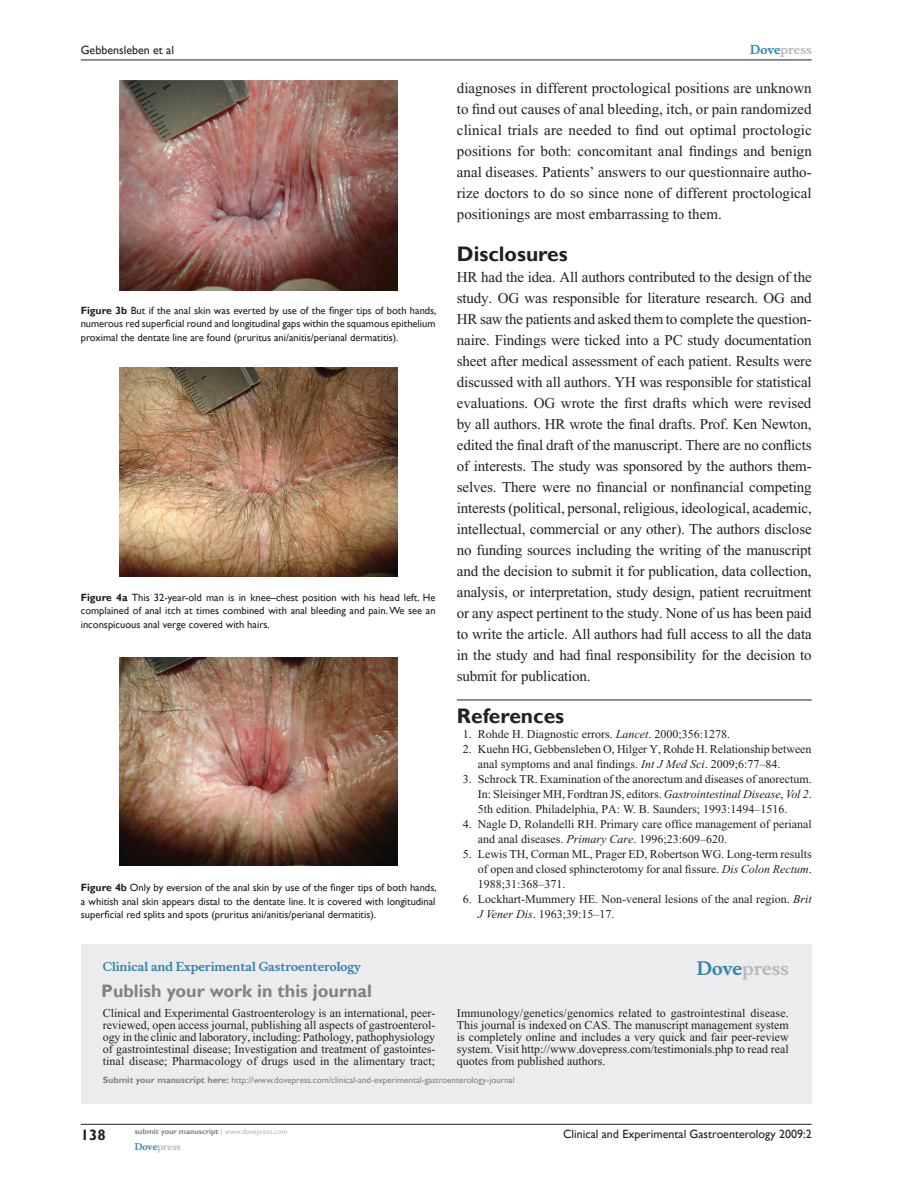
<style>
.page{position:relative;width:918px;height:1188px;background:#fff}
.page>*{position:absolute;margin:0;border:0;box-sizing:border-box;transform-origin:0 0}
.t1{font:700 21px "Gill Sans";color:#231f20}
.t2{font:700 18px "Gill Sans";color:#808285}
.t3{font:700 18px "Musee";color:#b8b9bc}
.t4{font:15px/21px "Times New Roman";letter-spacing:-.005em;color:#231f20;text-align:justify}
.t5{font:700 15px "Gill Sans";color:#231f20}
.t6{font:12px/12px "Times New Roman";color:#231f20;text-align:justify}
.t7{font:12px "Gill Sans";color:#231f20}
.t8{font:700 12px "Musee";color:#3485ae}
.t9{font:700 12px "Musee";color:#b8b9bc}
.t10{font:10.5px/13.5px "Gill Sans";color:#231f20;text-align:justify}
.t11{font:9px "Gill Sans";color:#808285}
.t12{font:700 9px "Musee";color:#b8b9bc}
.t13{font:700 7.5px "Gill Sans";color:#808285}
.s1{color:#3485ae}
.s2{font-weight:700}
.s3{font-style:italic}
.s4{font-weight:400;color:#b8b9bc}
</style>
<div class="page">
<div style="left:81px;top:944px;width:731px;height:159px;background:#ececee"></div>
<hr style="left:81px;top:1124px;width:731px;height:1px;background:#231f20">
<hr style="left:81px;top:60px;width:731px;height:1px;background:#231f20">
<img style="left:119px;top:81px;width:278px;height:209px">
<img style="left:119px;top:368px;width:278px;height:208px">
<img style="left:119px;top:657px;width:278px;height:208px">
<hr style="left:457px;top:700px;width:355px;height:1px;background:#231f20">
<p class="t7" style="left:81px;top:43px;width:95px">Gebbensleben et al</p>
<p class="t9" style="left:750px;top:43px;width:63px"><span class="s1">Dove</span>press</p>
<p class="t10" style="left:81px;top:304px;width:357px"><span class="s2">Figure 3b</span> But if the anal skin was everted by use of the finger tips of both hands, numerous red superficial round and longitudinal gaps within the squamous epithelium proximal the dentate line are found (pruritus ani/anitis/perianal dermatitis).</p>
<p class="t10" style="left:81px;top:591px;width:356px"><span class="s2">Figure 4a</span> This 32-year-old man is in knee–chest position with his head left. He complained of anal itch at times combined with anal bleeding and pain. We see an inconspicuous anal verge covered with hairs.</p>
<p class="t10" style="left:81px;top:881px;width:357px"><span class="s2">Figure 4b</span> Only by eversion of the anal skin by use of the finger tips of both hands, a whitish anal skin appears distal to the dentate line. It is covered with longitudinal superficial red splits and spots (pruritus ani/anitis/perianal dermatitis).</p>
<p class="t8" style="left:103px;top:959px;width:260px">Clinical and Experimental Gastroenterology</p>
<p class="t2" style="left:101px;top:980px;width:272px">Publish your work in this journal</p>
<p class="t4" style="left:457px;top:77px;width:357px">diagnoses in different proctological positions are unknown to find out causes of anal bleeding, itch, or pain randomized clinical trials are needed to find out optimal proctologic positions for both: concomitant anal findings and benign anal diseases. Patients’ answers to our questionnaire autho&shy;rize doctors to do so since none of different proctological positionings are most embarrassing to them.</p>
<h1 class="t1" style="left:457px;top:241px;width:112px">Disclosures</h1>
<p class="t4" style="left:457px;top:266px;width:356px">HR had the idea. All authors contributed to the design of the study. OG was responsible for literature research. OG and HR saw the patients and asked them to complete the question&shy;naire. Findings were ticked into a PC study documentation sheet after medical assessment of each patient. Results were discussed with all authors. YH was responsible for statistical evaluations. OG wrote the first drafts which were revised by all authors. HR wrote the final drafts. Prof. Ken Newton, edited the final draft of the manuscript. There are no conflicts of interests. The study was sponsored by the authors them&shy;selves. There were no financial or nonfinancial competing interests (political, personal, religious, ideological, academic, intellectual, commercial or any other). The authors disclose no funding sources including the writing of the manuscript and the decision to submit it for publication, data collection, analysis, or interpretation, study design, patient recruitment or any aspect pertinent to the study. None of us has been paid to write the article. All authors had full access to all the data in the study and had final responsibility for the decision to submit for publication.</p>
<h1 class="t1" style="left:457px;top:703px;width:109px">References</h1>
<p class="t6" style="left:463px;top:728px;width:269px">1. Rohde H. Diagnostic errors. <span class="s3">Lancet</span>. 2000;356:1278.</p>
<p class="t6" style="left:478px;top:742px;width:335px;line-height:15px;text-indent:-15px">2. Kuehn HG, Gebbensleben O, Hilger Y, Rohde H. Relationship between anal symptoms and anal findings. <span class="s3">Int J Med Sci</span>. 2009;6:77–84.</p>
<p class="t6" style="left:478px;top:772px;width:336px;line-height:15px;text-indent:-15px">3. Schrock TR. Examination of the anorectum and diseases of anorectum.<br>In: Sleisinger MH, Fordtran JS, editors. <span class="s3">Gastrointestinal Disease</span>, <span class="s3">Vol 2</span>.<br>5th edition. Philadelphia, PA: W. B. Saunders; 1993:1494–1516.</p>
<p class="t6" style="left:478px;top:817px;width:335px;line-height:15px;text-indent:-15px">4. Nagle D, Rolandelli RH. Primary care office management of perianal and anal diseases. <span class="s3">Primary Care</span>. 1996;23:609–620.</p>
<p class="t6" style="left:478px;top:847px;width:335px;line-height:15px;text-indent:-15px">5. Lewis TH, Corman ML, Prager ED, Robertson WG. Long-term results of open and closed sphincterotomy for anal fissure. <span class="s3">Dis Colon Rectum</span>.<br>1988;31:368–371.</p>
<p class="t6" style="left:478px;top:892px;width:335px;line-height:15px;text-indent:-15px">6. Lockhart-Mummery HE. Non-veneral lesions of the anal region. <span class="s3">Brit<br>J Vener Dis</span>. 1963;39:15–17.</p>
<p class="t3" style="left:697px;top:958px;width:94px"><span class="s1">Dove</span>press</p>
<p class="t6" style="left:103px;top:1007px;width:334px">Clinical and Experimental Gastroenterology is an international, peer&shy;reviewed, open access journal, publishing all aspects of gastroenterol&shy;ogy in the clinic and laboratory, including: Pathology, pathophysiology of gastrointestinal disease; Investigation and treatment of gastointes&shy;tinal disease; Pharmacology of drugs used in the alimentary tract;</p>
<p class="t6" style="left:457px;top:1007px;width:333px">Immunology/genetics/genomics related to gastrointestinal disease.<br>This journal is indexed on CAS. The manuscript management system is completely online and includes a very quick and fair peer-review system. Visit http://www.dovepress.com/testimonials.php to read real quotes from published authors.</p>
<p class="t11" style="left:103px;top:1075px;width:413px"><span class="s2">Submit your manuscript here:</span> http://www.dovepress.com/clinical-and-experimental-gastroenterology-journal</p>
<p class="t5" style="left:81px;top:1126px;width:26px">138</p>
<p class="t13" style="left:135px;top:1127px;width:154px">submit your manuscript <span class="s4">| www.dovepress.com</span></p>
<p class="t12" style="left:135px;top:1141px;width:48px"><span class="s1">Dove</span>press</p>
<p class="t7" style="left:563px;top:1127px;width:250px">Clinical and Experimental Gastroenterology 2009:2</p>
</div>
